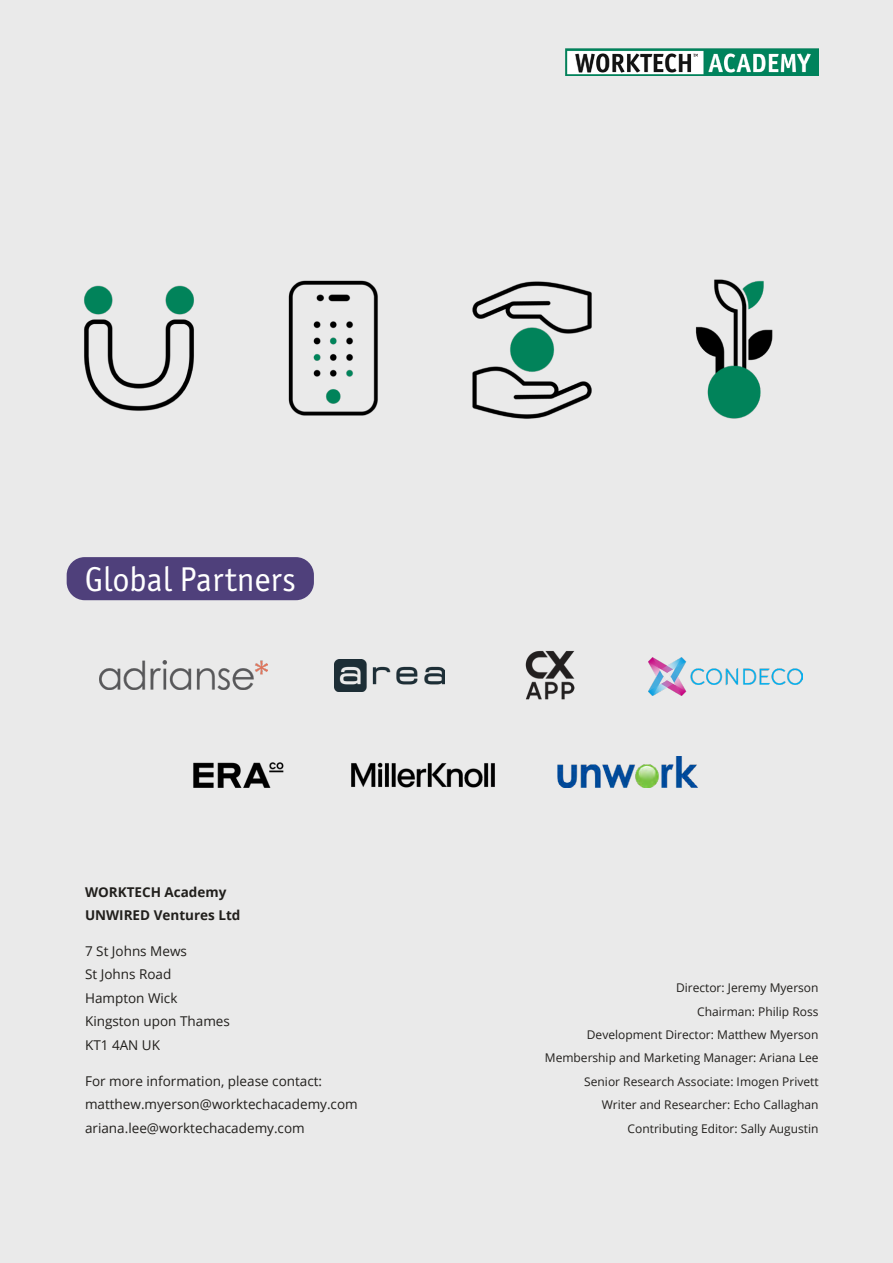
<style>
.page{position:relative;width:893px;height:1263px;background:#fff}
.page>*{position:absolute;margin:0;border:0;box-sizing:border-box;transform-origin:0 0}
.t1{font:34.5px "Officina Sans ITC Pro";color:#fff}
.t2{font:13.5px/23.4px "Open Sans";color:#211f1c}
.t3{font:700 13.5px/23.4px "Open Sans";color:#211f1c}
.t4{font:12px/23.4px "Open Sans";color:#211f1c;text-align:right}
</style>
<div class="page">
<div style="left:0;top:1px;width:892px;height:1262px;background:#eaeaea"></div>
<div style="left:67px;top:557px;width:247px;height:43px;background:#4f407b;border-radius:18px"></div>
<img style="left:648px;top:657px;width:155px;height:38px">
<img style="left:558px;top:756px;width:140px;height:31px">
<img style="left:334px;top:659px;width:110px;height:32px">
<img style="left:193px;top:762px;width:91px;height:26px">
<img style="left:565px;top:48px;width:254px;height:27px">
<img style="left:288px;top:280px;width:90px;height:136px">
<img style="left:472px;top:281px;width:120px;height:138px">
<img style="left:695px;top:279px;width:78px;height:140px">
<img style="left:84px;top:285px;width:110px;height:126px">
<img style="left:100px;top:661px;width:168px;height:29px">
<img style="left:525px;top:651px;width:50px;height:49px">
<img style="left:351px;top:762px;width:144px;height:26px">
<h1 class="t1" style="left:85px;top:559px;width:213px">Global Partners</h1>
<p class="t3" style="left:85px;top:879px;width:157px">WORKTECH Academy<br>UNWIRED Ventures Ltd</p>
<p class="t2" style="left:85px;top:939px;width:146px">7 St Johns Mews<br>St Johns Road<br>Hampton Wick<br>Kingston upon Thames<br>KT1 4AN UK</p>
<p class="t2" style="left:85px;top:1069px;width:274px">For more information, please contact: matthew.myerson@worktechacademy.com ariana.lee@worktechacademy.com</p>
<p class="t4" style="left:545px;top:976px;width:275px">Director: Jeremy Myerson<br>Chairman: Philip Ross<br>Development Director: Matthew Myerson Membership and Marketing Manager: Ariana Lee Senior Research Associate: Imogen Privett<br>Writer and Researcher: Echo Callaghan Contributing Editor: Sally Augustin</p>
</div>
